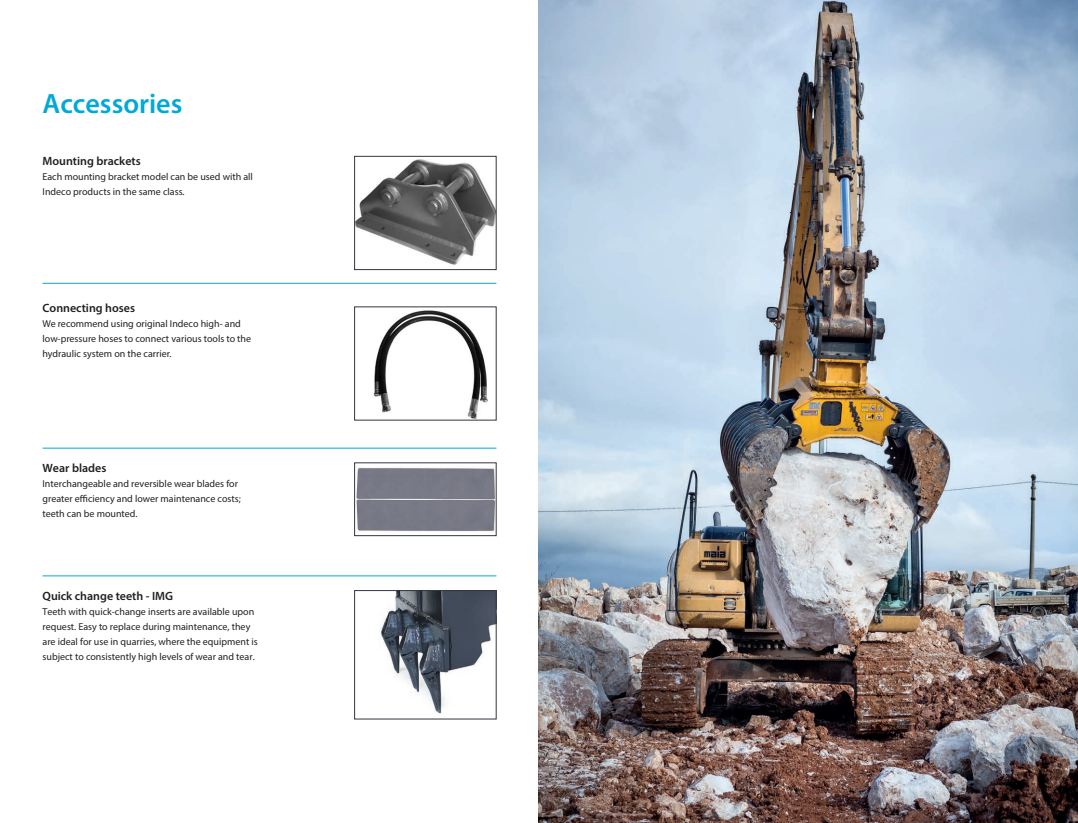
<style>
.page{position:relative;width:1078px;height:823px;background:#fff}
.page>*{position:absolute;margin:0;border:0;box-sizing:border-box;transform-origin:0 0}
.t1{font:600 28px "Myriad Pro";color:#00a9d8}
.t2{font:600 12px "Myriad Pro";color:#231f20}
.t3{font:10px/15px "Myriad Pro";color:#231f20}
</style>
<div class="page">
<img style="left:356px;top:159px;width:138px;height:106px">
<div style="left:354px;top:156px;width:142px;height:114px;border:1px solid #323640"></div>
<img style="left:373px;top:310px;width:115px;height:108px">
<img style="left:356px;top:466px;width:138px;height:66px">
<img style="left:379px;top:592px;width:115px;height:122px">
<div style="left:354px;top:590px;width:142px;height:128px;border:1px solid #323640"></div>
<hr style="left:43px;top:282px;width:453px;height:1px;background:#00a9d8">
<hr style="left:43px;top:447px;width:453px;height:1px;background:#00a9d8">
<hr style="left:43px;top:575px;width:453px;height:1px;background:#00a9d8">
<img style="left:539px;top:0;width:538px;height:822px">
<p class="t1" style="left:43px;top:85px;width:141px">Accessories</p>
<p class="t2" style="left:43px;top:153px;width:100px">Mounting brackets</p>
<p class="t3" style="left:43px;top:169px;width:212px">Each mounting bracket model can be used with all<br>Indeco products in the same class.</p>
<p class="t2" style="left:43px;top:300px;width:94px">Connecting hoses</p>
<p class="t3" style="left:43px;top:316px;width:210px">We recommend using original Indeco high- and low-pressure hoses to connect various tools to the hydraulic system on the carrier.</p>
<p class="t2" style="left:43px;top:460px;width:65px">Wear blades</p>
<p class="t3" style="left:43px;top:476px;width:200px">Interchangeable and reversible wear blades for greater efficiency and lower maintenance costs; teeth can be mounted.</p>
<p class="t2" style="left:43px;top:587px;width:132px">Quick change teeth - IMG</p>
<p class="t3" style="left:43px;top:603px;width:217px">Teeth with quick-change inserts are available upon request. Easy to replace during maintenance, they are ideal for use in quarries, where the equipment is subject to consistently high levels of wear and tear.</p>
</div>
